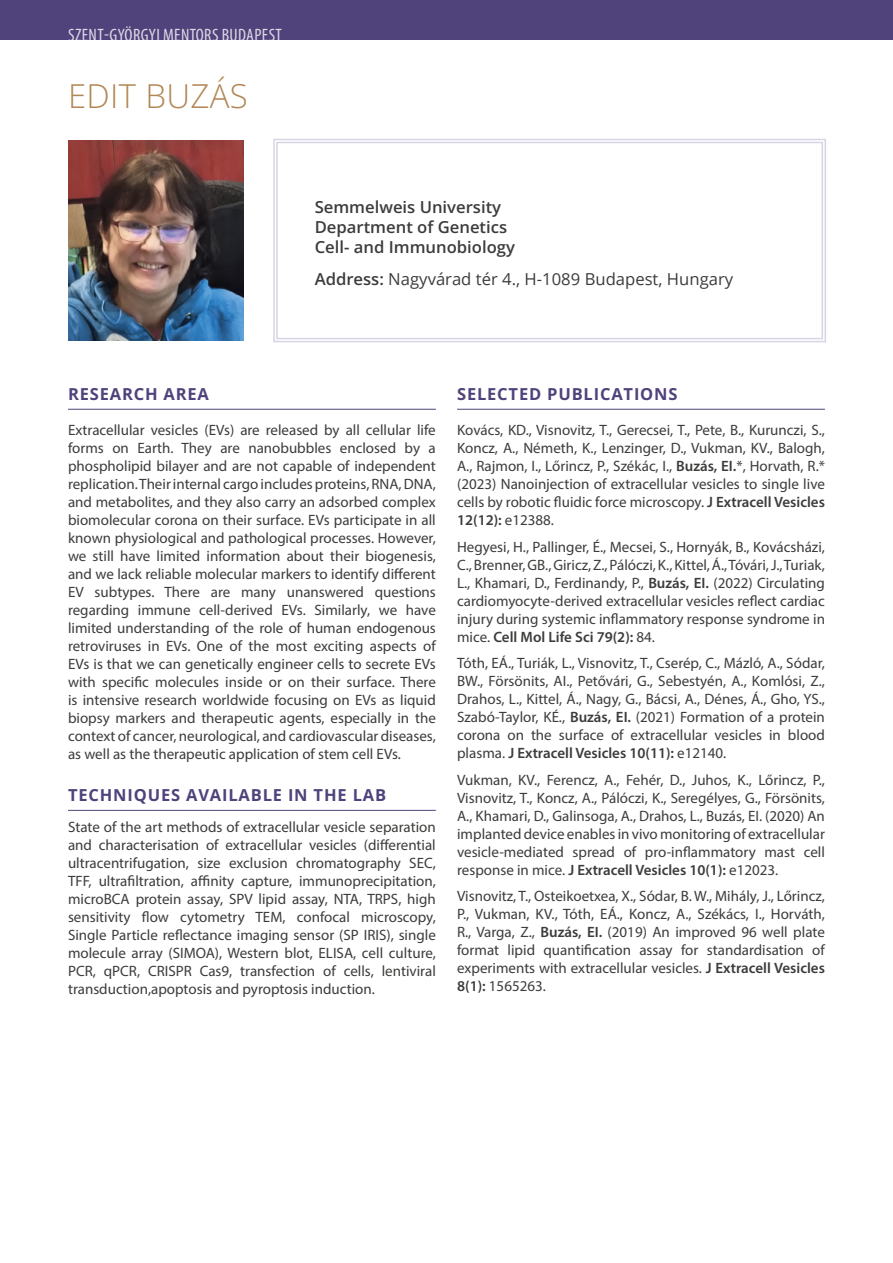
<style>
.page{position:relative;width:893px;height:1263px;background:#fff}
.page>*{position:absolute;margin:0;border:0;box-sizing:border-box;transform-origin:0 0}
.t1{font:300 33px "Open Sans";letter-spacing:.01em;color:#b28755}
.t2{font:condensed 18px "Myriad Pro";letter-spacing:.02em;color:#fff}
.t3{font:600 16.5px/19.8px "Open Sans";color:#3c3c3b}
.t4{font:700 16.5px "Open Sans";letter-spacing:.05em;color:#50427b}
.t5{font:16.5px "Open Sans";color:#3c3c3b}
.t6{font:15px/18px "Myriad Pro";color:#3c3c3b;text-align:justify}
.s1{font-weight:600}
</style>
<div class="page">
<div style="left:0;top:0;width:893px;height:40px;background:#50427b"></div>
<svg style="left:273px;top:138px;width:553px;height:205px"></svg>
<div style="left:276px;top:142px;width:547px;height:197px;border:1px solid #d8d4e3"></div>
<hr style="left:68px;top:409px;width:368px;height:1px;background:#50427b">
<hr style="left:68px;top:810px;width:368px;height:1px;background:#50427b">
<hr style="left:457px;top:409px;width:368px;height:1px;background:#50427b">
<img style="left:68px;top:141px;width:176px;height:199px">
<p class="t2" style="left:68px;top:24px;width:215px">SZENT-GYÖRGYI MENTORS BUDAPEST</p>
<h1 class="t1" style="left:68px;top:73px;width:181px">EDIT BUZÁS</h1>
<p class="t3" style="left:315px;top:197px;width:202px">Semmelweis University<br>Department of Genetics<br>Cell- and Immunobiology</p>
<p class="t5" style="left:315px;top:268px;width:420px"><span class="s1">Address:</span> Nagyvárad tér 4., H-1089 Budapest, Hungary</p>
<p class="t4" style="left:68px;top:383px;width:142px">RESEARCH AREA</p>
<p class="t6" style="left:68px;top:421px;width:369px">Extracellular vesicles (EVs) are released by all cellular life forms on Earth. They are nanobubbles enclosed by a phospholipid bilayer and are not capable of independent replication. Their internal cargo includes proteins, RNA, DNA, and metabolites, and they also carry an adsorbed complex biomolecular corona on their surface. EVs participate in all known physiological and pathological processes. However, we still have limited information about their biogenesis, and we lack reliable molecular markers to identify different EV subtypes. There are many unanswered questions regarding immune cell-derived EVs. Similarly, we have limited understanding of the role of human endogenous retroviruses in EVs. One of the most exciting aspects of EVs is that we can genetically engineer cells to secrete EVs with specific molecules inside or on their surface. There is intensive research worldwide focusing on EVs as liquid biopsy markers and therapeutic agents, especially in the context of cancer, neurological, and cardiovascular diseases, as well as the therapeutic application of stem cell EVs.</p>
<p class="t4" style="left:68px;top:784px;width:320px">TECHNIQUES AVAILABLE IN THE LAB</p>
<p class="t6" style="left:68px;top:818px;width:369px">State of the art methods of extracellular vesicle separation and characterisation of extracellular vesicles (differential ultracentrifugation, size exclusion chromatography SEC, TFF, ultrafiltration, affinity capture, immunoprecipitation, microBCA protein assay, SPV lipid assay, NTA, TRPS, high sensitivity flow cytometry TEM, confocal microscopy, Single Particle reflectance imaging sensor (SP IRIS), single molecule array (SIMOA), Western blot, ELISA, cell culture, PCR, qPCR, CRISPR Cas9, transfection of cells, lentiviral transduction,apoptosis and pyroptosis induction.</p>
<p class="t4" style="left:457px;top:383px;width:222px">SELECTED PUBLICATIONS</p>
<p class="t6" style="left:457px;top:421px;width:369px">Kovács, KD., Visnovitz, T., Gerecsei, T., Pete, B., Kurunczi, S., Koncz, A., Németh, K., Lenzinger, D., Vukman, KV., Balogh, A., Rajmon, I., Lőrincz, P., Székác, I., <span class="s1">Buzás, EI.</span>*, Horvath, R.* (2023) Nanoinjection of extracellular vesicles to single live cells by robotic fluidic force microscopy. <span class="s1">J Extracell Vesicles 12(12):</span> e12388.</p>
<p class="t6" style="left:457px;top:538px;width:369px">Hegyesi, H., Pallinger, É., Mecsei, S., Hornyák, B., Kovácsházi, C., Brenner, GB., Giricz, Z., Pálóczi, K., Kittel, Á., Tóvári, J., Turiak, L., Khamari, D., Ferdinandy, P., <span class="s1">Buzás, EI.</span> (2022) Circulating cardiomyocyte-derived extracellular vesicles reflect cardiac injury during systemic inflammatory response syndrome in mice. <span class="s1">Cell Mol Life Sci 79(2):</span> 84.</p>
<p class="t6" style="left:457px;top:654px;width:369px">Tóth, EÁ., Turiák, L., Visnovitz, T., Cserép, C., Mázló, A., Sódar, BW., Försönits, AI., Petővári, G., Sebestyén, A., Komlósi, Z., Drahos, L., Kittel, Á., Nagy, G., Bácsi, A., Dénes, Á., Gho, YS., Szabó-Taylor, KÉ., <span class="s1">Buzás, EI.</span> (2021) Formation of a protein corona on the surface of extracellular vesicles in blood plasma. <span class="s1">J Extracell Vesicles 10(11):</span> e12140.</p>
<p class="t6" style="left:457px;top:771px;width:369px">Vukman, KV., Ferencz, A., Fehér, D., Juhos, K., Lőrincz, P., Visnovitz, T., Koncz, A., Pálóczi, K., Seregélyes, G., Försönits, A., Khamari, D., Galinsoga, A., Drahos, L., Buzás, EI. (2020) An implanted device enables in vivo monitoring of extracellular vesicle-mediated spread of pro-inflammatory mast cell response in mice. <span class="s1">J Extracell Vesicles 10(1):</span> e12023.</p>
<p class="t6" style="left:457px;top:887px;width:369px">Visnovitz, T., Osteikoetxea, X., Sódar, B. W., Mihály, J., Lőrincz, P., Vukman, KV., Tóth, EÁ., Koncz, A., Székács, I., Horváth, R., Varga, Z., <span class="s1">Buzás, EI.</span> (2019) An improved 96 well plate format lipid quantification assay for standardisation of experiments with extracellular vesicles. <span class="s1">J Extracell Vesicles 8(1):</span> 1565263.</p>
</div>
